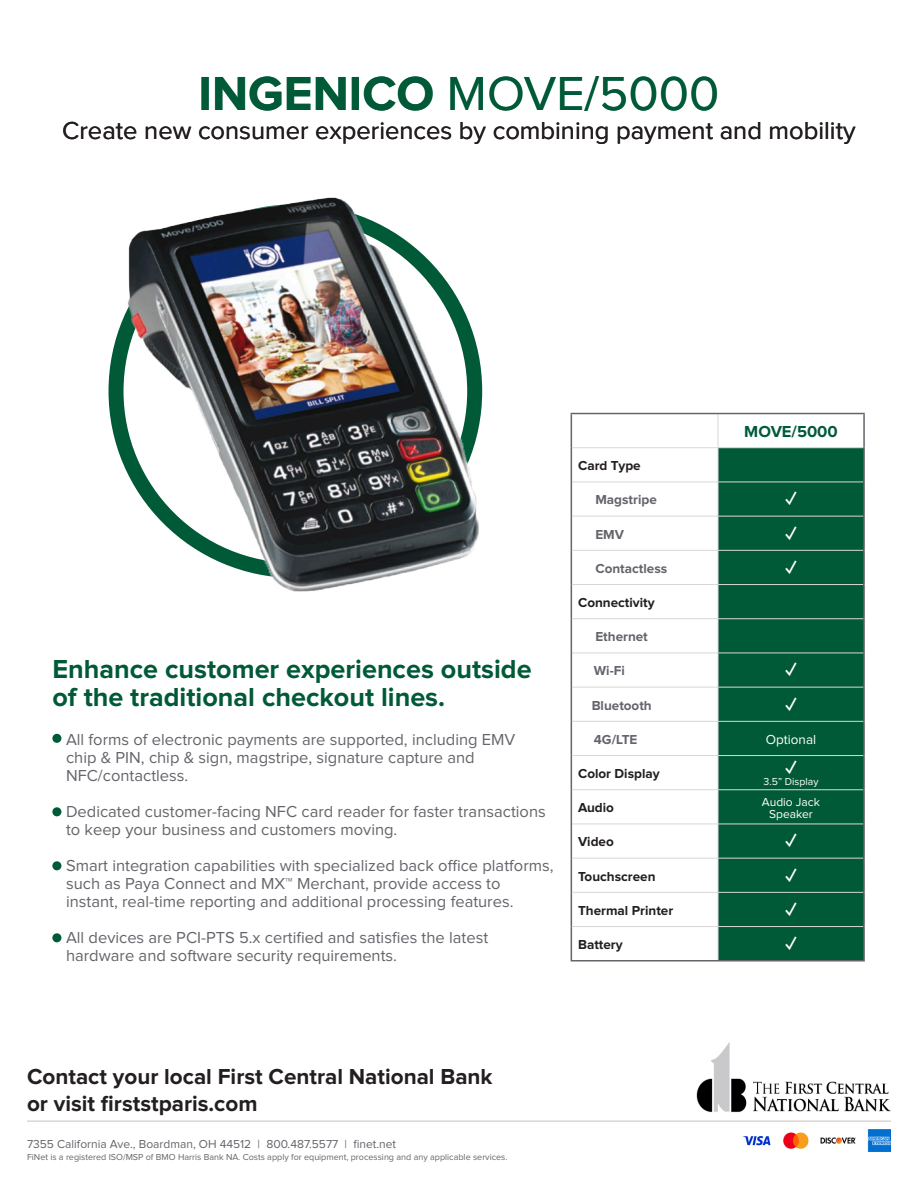
<style>
.page{position:relative;width:918px;height:1188px;background:#fff}
.page>*{position:absolute;margin:0;border:0;box-sizing:border-box;transform-origin:0 0}
.t1{font:49.5px "Proxima Nova";color:#005a38}
.t2{font:700 27px/28.5px "Proxima Nova";color:#005a38}
.t3{font:25.5px "Proxima Nova";color:#231f20}
.t4{font:700 22.5px/27px "Proxima Nova";color:#231f20}
.t5{font:700 21px "Proxima Nova";color:#fff}
.t6{font:16.5px/18px "Proxima Nova";color:#63656a}
.t7{font:700 16.5px "Proxima Nova";color:#005a38}
.t8{font:700 13.5px "Proxima Nova";color:#231f20}
.t9{font:700 13.5px "Proxima Nova";color:#63656a}
.t10{font:13.5px "Proxima Nova";color:#fff}
.t11{font:12px "Proxima Nova";color:#63656a}
.t12{font:12px "Proxima Nova";color:#fff}
.t13{font:10.5px "Proxima Nova";color:#fff}
.t14{font:9px "Proxima Nova";color:#63656a}
.s1{font-weight:700}
</style>
<div class="page">
<img style="left:744px;top:1129px;width:147px;height:23px">
<hr style="left:27px;top:1120px;width:864px;height:2px;background:#d9d7d5">
<img style="left:696px;top:1042px;width:195px;height:70px">
<img style="left:108px;top:197px;width:375px;height:395px">
<div style="left:719px;top:448px;width:144px;height:512px;background:#005a38"></div>
<hr style="left:718px;top:414px;width:1px;height:33px;background:#d9d7d5">
<hr style="left:572px;top:447px;width:146px;height:1px;background:#d9d7d5">
<hr style="left:718px;top:447px;width:145px;height:1px;background:#d9d7d5">
<hr style="left:718px;top:448px;width:1px;height:33px;background:#d9d7d5">
<hr style="left:572px;top:481px;width:146px;height:1px;background:#d9d7d5">
<hr style="left:718px;top:481px;width:145px;height:1px;background:#d9d7d5">
<hr style="left:718px;top:482px;width:1px;height:34px;background:#d9d7d5">
<hr style="left:572px;top:516px;width:146px;height:1px;background:#d9d7d5">
<hr style="left:718px;top:516px;width:145px;height:1px;background:#d9d7d5">
<hr style="left:718px;top:517px;width:1px;height:33px;background:#d9d7d5">
<hr style="left:572px;top:550px;width:146px;height:1px;background:#d9d7d5">
<hr style="left:718px;top:550px;width:145px;height:1px;background:#d9d7d5">
<hr style="left:718px;top:551px;width:1px;height:33px;background:#d9d7d5">
<hr style="left:572px;top:584px;width:146px;height:1px;background:#d9d7d5">
<hr style="left:718px;top:584px;width:145px;height:1px;background:#d9d7d5">
<hr style="left:718px;top:585px;width:1px;height:33px;background:#d9d7d5">
<hr style="left:572px;top:618px;width:146px;height:1px;background:#d9d7d5">
<hr style="left:572px;top:652px;width:146px;height:1px;background:#d9d7d5">
<hr style="left:572px;top:687px;width:146px;height:1px;background:#d9d7d5">
<hr style="left:572px;top:721px;width:146px;height:1px;background:#d9d7d5">
<hr style="left:572px;top:755px;width:146px;height:1px;background:#d9d7d5">
<hr style="left:718px;top:756px;width:1px;height:33px;background:#d9d7d5">
<hr style="left:572px;top:789px;width:146px;height:1px;background:#d9d7d5">
<hr style="left:718px;top:789px;width:145px;height:1px;background:#d9d7d5">
<hr style="left:718px;top:790px;width:1px;height:34px;background:#d9d7d5">
<hr style="left:572px;top:824px;width:146px;height:1px;background:#d9d7d5">
<hr style="left:718px;top:824px;width:145px;height:1px;background:#d9d7d5">
<hr style="left:718px;top:824px;width:1px;height:34px;background:#d9d7d5">
<hr style="left:572px;top:858px;width:146px;height:1px;background:#d9d7d5">
<hr style="left:718px;top:858px;width:145px;height:1px;background:#d9d7d5">
<hr style="left:718px;top:859px;width:1px;height:33px;background:#d9d7d5">
<hr style="left:572px;top:892px;width:146px;height:1px;background:#d9d7d5">
<hr style="left:718px;top:892px;width:145px;height:1px;background:#d9d7d5">
<hr style="left:718px;top:893px;width:1px;height:33px;background:#d9d7d5">
<hr style="left:572px;top:926px;width:146px;height:1px;background:#d9d7d5">
<hr style="left:718px;top:926px;width:145px;height:1px;background:#d9d7d5">
<hr style="left:718px;top:927px;width:1px;height:33px;background:#d9d7d5">
<hr style="left:571px;top:413px;width:147px;height:1px;background:#63656a">
<hr style="left:571px;top:414px;width:1px;height:34px;background:#63656a">
<hr style="left:718px;top:413px;width:147px;height:1px;background:#63656a">
<hr style="left:863px;top:414px;width:2px;height:34px;background:#63656a">
<hr style="left:571px;top:448px;width:1px;height:34px;background:#63656a">
<hr style="left:863px;top:448px;width:2px;height:34px;background:#63656a">
<hr style="left:571px;top:482px;width:1px;height:34px;background:#63656a">
<hr style="left:863px;top:482px;width:2px;height:34px;background:#63656a">
<hr style="left:571px;top:516px;width:1px;height:34px;background:#63656a">
<hr style="left:863px;top:516px;width:2px;height:34px;background:#63656a">
<hr style="left:571px;top:550px;width:1px;height:35px;background:#63656a">
<hr style="left:863px;top:550px;width:2px;height:35px;background:#63656a">
<hr style="left:571px;top:585px;width:1px;height:34px;background:#63656a">
<hr style="left:863px;top:585px;width:2px;height:34px;background:#63656a">
<hr style="left:571px;top:619px;width:1px;height:34px;background:#63656a">
<hr style="left:571px;top:653px;width:1px;height:34px;background:#63656a">
<hr style="left:571px;top:687px;width:1px;height:34px;background:#63656a">
<hr style="left:571px;top:721px;width:1px;height:35px;background:#63656a">
<hr style="left:571px;top:756px;width:1px;height:34px;background:#63656a">
<hr style="left:863px;top:756px;width:2px;height:34px;background:#63656a">
<hr style="left:571px;top:790px;width:1px;height:34px;background:#63656a">
<hr style="left:863px;top:790px;width:2px;height:34px;background:#63656a">
<hr style="left:571px;top:824px;width:1px;height:34px;background:#63656a">
<hr style="left:863px;top:824px;width:2px;height:34px;background:#63656a">
<hr style="left:571px;top:858px;width:1px;height:34px;background:#63656a">
<hr style="left:863px;top:858px;width:2px;height:34px;background:#63656a">
<hr style="left:571px;top:892px;width:1px;height:35px;background:#63656a">
<hr style="left:863px;top:892px;width:2px;height:35px;background:#63656a">
<hr style="left:571px;top:927px;width:1px;height:33px;background:#63656a">
<hr style="left:863px;top:927px;width:2px;height:33px;background:#63656a">
<hr style="left:571px;top:960px;width:147px;height:2px;background:#63656a">
<hr style="left:718px;top:960px;width:147px;height:2px;background:#63656a">
<hr style="left:718px;top:619px;width:1px;height:33px;background:#d9d7d5">
<hr style="left:718px;top:653px;width:1px;height:34px;background:#d9d7d5">
<hr style="left:718px;top:688px;width:1px;height:33px;background:#d9d7d5">
<hr style="left:718px;top:722px;width:1px;height:33px;background:#d9d7d5">
<hr style="left:863px;top:619px;width:2px;height:34px;background:#63656a">
<hr style="left:863px;top:653px;width:2px;height:34px;background:#63656a">
<hr style="left:863px;top:687px;width:2px;height:34px;background:#63656a">
<hr style="left:863px;top:721px;width:2px;height:35px;background:#63656a">
<hr style="left:718px;top:618px;width:145px;height:1px;background:#d9d7d5">
<hr style="left:718px;top:652px;width:145px;height:1px;background:#d9d7d5">
<hr style="left:718px;top:687px;width:145px;height:1px;background:#d9d7d5">
<hr style="left:718px;top:721px;width:145px;height:1px;background:#d9d7d5">
<hr style="left:718px;top:755px;width:145px;height:1px;background:#d9d7d5">
<div style="left:52px;top:734px;width:9px;height:9px;background:#005a38;border-radius:50%"></div>
<div style="left:52px;top:933px;width:9px;height:9px;background:#005a38;border-radius:50%"></div>
<div style="left:52px;top:807px;width:9px;height:9px;background:#005a38;border-radius:50%"></div>
<div style="left:52px;top:861px;width:9px;height:9px;background:#005a38;border-radius:50%"></div>
<p class="t1" style="left:199px;top:71px;width:522px"><span class="s1">INGENICO</span> MOVE/5000</p>
<p class="t3" style="left:62px;top:119px;width:795px">Create new consumer experiences by combining payment and mobility</p>
<p class="t2" style="left:52px;top:656px;width:481px">Enhance customer experiences outside of the traditional checkout lines.</p>
<p class="t6" style="left:66px;top:731px;width:451px">All forms of electronic payments are supported, including EMV</p>
<p class="t6" style="left:66px;top:749px;width:410px">chip &amp; PIN, chip &amp; sign, magstripe, signature capture and</p>
<p class="t6" style="left:66px;top:767px;width:124px">NFC/contactless.</p>
<p class="t6" style="left:66px;top:803px;width:481px">Dedicated customer-facing NFC card reader for faster transactions to keep your business and customers moving.</p>
<p class="t6" style="left:66px;top:857px;width:489px">Smart integration capabilities with specialized back office platforms, such as Paya Connect and MX™ Merchant, provide access to</p>
<p class="t6" style="left:66px;top:893px;width:449px">instant, real-time reporting and additional processing features.</p>
<p class="t6" style="left:66px;top:929px;width:424px">All devices are PCI-PTS 5.x certified and satisfies the latest hardware and software security requirements.</p>
<p class="t7" style="left:744px;top:424px;width:95px">MOVE/5000</p>
<p class="t8" style="left:578px;top:459px;width:64px">Card Type</p>
<p class="t9" style="left:595px;top:494px;width:63px">Magstripe</p>
<p class="t5" style="left:785px;top:491px;width:13px">✓</p>
<p class="t9" style="left:595px;top:528px;width:30px">EMV</p>
<p class="t5" style="left:785px;top:525px;width:13px">✓</p>
<p class="t9" style="left:595px;top:562px;width:73px">Contactless</p>
<p class="t5" style="left:785px;top:559px;width:13px">✓</p>
<p class="t8" style="left:578px;top:596px;width:78px">Connectivity</p>
<p class="t9" style="left:595px;top:631px;width:54px">Ethernet</p>
<p class="t9" style="left:594px;top:665px;width:32px">Wi-Fi</p>
<p class="t5" style="left:785px;top:662px;width:13px">✓</p>
<p class="t9" style="left:592px;top:699px;width:62px">Bluetooth</p>
<p class="t5" style="left:785px;top:696px;width:13px">✓</p>
<p class="t9" style="left:594px;top:733px;width:45px">4G/LTE</p>
<p class="t10" style="left:766px;top:733px;width:52px">Optional</p>
<p class="t8" style="left:578px;top:767px;width:83px">Color Display</p>
<p class="t5" style="left:785px;top:760px;width:13px">✓</p>
<p class="t13" style="left:764px;top:777px;width:56px">3.5” Display</p>
<p class="t8" style="left:578px;top:802px;width:37px">Audio</p>
<p class="t12" style="left:762px;top:796px;width:60px">Audio Jack</p>
<p class="t12" style="left:769px;top:808px;width:45px">Speaker</p>
<p class="t8" style="left:578px;top:836px;width:37px">Video</p>
<p class="t5" style="left:785px;top:833px;width:13px">✓</p>
<p class="t8" style="left:578px;top:870px;width:79px">Touchscreen</p>
<p class="t5" style="left:785px;top:867px;width:13px">✓</p>
<p class="t8" style="left:578px;top:904px;width:97px">Thermal Printer</p>
<p class="t5" style="left:785px;top:901px;width:13px">✓</p>
<p class="t8" style="left:578px;top:938px;width:46px">Battery</p>
<p class="t5" style="left:785px;top:935px;width:13px">✓</p>
<h3 class="t4" style="left:27px;top:1064px;width:467px">Contact your local First Central National Bank or visit firststparis.com</h3>
<p class="t11" style="left:27px;top:1139px;width:371px">7355 California Ave., Boardman, OH 44512 | 800.487.5577 | finet.net</p>
<p class="t14" style="left:27px;top:1153px;width:482px">FiNet is a registered ISO/MSP of BMO Harris Bank NA. Costs apply for equipment, processing and any applicable services.</p>
</div>
